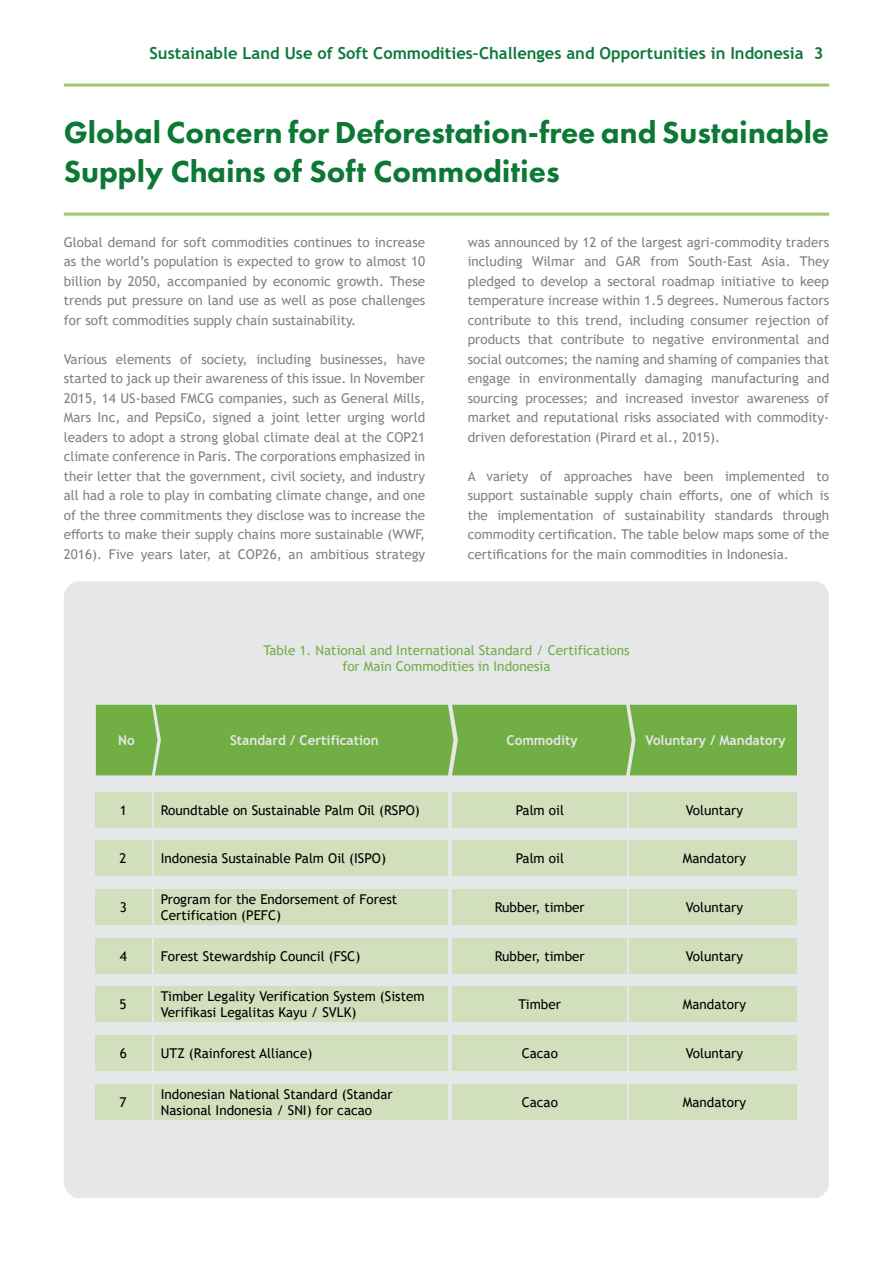
<style>
.page{position:relative;width:893px;height:1263px;background:#fff}
.page>*{position:absolute;margin:0;border:0;box-sizing:border-box;transform-origin:0 0}
.t1{font:800 31.5px/39px "Futura PT";color:#0b7833}
.t2{font:700 16.5px "Trebuchet MS";color:#0f793d}
.t3{font:13.5px/19.5px "Trebuchet MS";color:#808285;text-align:justify}
.t4{font:13.5px/16.2px "Trebuchet MS";color:#000}
.t5{font:13.5px/16.2px "Trebuchet MS";color:#71ae44;text-align:center}
.t6{font:700 13.5px "Trebuchet MS";color:#e6e7e8}
</style>
<div class="page">
<hr style="left:64px;top:213px;width:765px;height:3px;background:#a1c866">
<div style="left:64px;top:581px;width:765px;height:617px;background:#e6e7e8"></div>
<div style="left:96px;top:705px;width:701px;height:70px;background:#71ae44"></div>
<div style="left:96px;top:792px;width:56px;height:36px;background:#d1dfbd"></div>
<div style="left:155px;top:792px;width:293px;height:36px;background:#d1dfbd"></div>
<div style="left:452px;top:792px;width:174px;height:36px;background:#d1dfbd"></div>
<div style="left:630px;top:792px;width:167px;height:36px;background:#d1dfbd"></div>
<div style="left:96px;top:840px;width:56px;height:36px;background:#d1dfbd"></div>
<div style="left:155px;top:840px;width:293px;height:36px;background:#d1dfbd"></div>
<div style="left:452px;top:840px;width:174px;height:36px;background:#d1dfbd"></div>
<div style="left:630px;top:840px;width:167px;height:36px;background:#d1dfbd"></div>
<div style="left:96px;top:889px;width:56px;height:36px;background:#d1dfbd"></div>
<div style="left:155px;top:889px;width:293px;height:36px;background:#d1dfbd"></div>
<div style="left:452px;top:889px;width:174px;height:36px;background:#d1dfbd"></div>
<div style="left:630px;top:889px;width:167px;height:36px;background:#d1dfbd"></div>
<div style="left:96px;top:938px;width:56px;height:36px;background:#d1dfbd"></div>
<div style="left:155px;top:938px;width:293px;height:36px;background:#d1dfbd"></div>
<div style="left:452px;top:938px;width:174px;height:36px;background:#d1dfbd"></div>
<div style="left:630px;top:938px;width:167px;height:36px;background:#d1dfbd"></div>
<div style="left:96px;top:986px;width:56px;height:36px;background:#d1dfbd"></div>
<div style="left:155px;top:986px;width:293px;height:36px;background:#d1dfbd"></div>
<div style="left:452px;top:986px;width:174px;height:36px;background:#d1dfbd"></div>
<div style="left:630px;top:986px;width:167px;height:36px;background:#d1dfbd"></div>
<div style="left:96px;top:1035px;width:56px;height:36px;background:#d1dfbd"></div>
<div style="left:155px;top:1035px;width:293px;height:36px;background:#d1dfbd"></div>
<div style="left:452px;top:1035px;width:174px;height:36px;background:#d1dfbd"></div>
<div style="left:630px;top:1035px;width:167px;height:36px;background:#d1dfbd"></div>
<div style="left:96px;top:1084px;width:56px;height:35px;background:#d1dfbd"></div>
<div style="left:155px;top:1084px;width:293px;height:35px;background:#d1dfbd"></div>
<div style="left:452px;top:1084px;width:174px;height:35px;background:#d1dfbd"></div>
<div style="left:630px;top:1084px;width:167px;height:35px;background:#d1dfbd"></div>
<hr style="left:64px;top:84px;width:765px;height:3px;background:#a1c866">
<p class="t2" style="left:149px;top:43px;width:675px">Sustainable Land Use of Soft Commodities–Challenges and Opportunities in Indonesia 3</p>
<h1 class="t1" style="left:64px;top:112px;width:767px">Global Concern for Deforestation-free and Sustainable<br>Supply Chains of Soft Commodities</h1>
<p class="t3" style="left:64px;top:232px;width:363px">Global demand for soft commodities continues to increase as the world’s population is expected to grow to almost 10 billion by 2050, accompanied by economic growth. These trends put pressure on land use as well as pose challenges for soft commodities supply chain sustainability.</p>
<p class="t3" style="left:64px;top:349px;width:363px">Various elements of society, including businesses, have started to jack up their awareness of this issue. In November 2015, 14 US-based FMCG companies, such as General Mills, Mars Inc, and PepsiCo, signed a joint letter urging world leaders to adopt a strong global climate deal at the COP21 climate conference in Paris. The corporations emphasized in their letter that the government, civil society, and industry all had a role to play in combating climate change, and one of the three commitments they disclose was to increase the efforts to make their supply chains more sustainable (WWF, 2016). Five years later, at COP26, an ambitious strategy</p>
<p class="t3" style="left:468px;top:232px;width:363px">was announced by 12 of the largest agri-commodity traders including Wilmar and GAR from South-East Asia. They pledged to develop a sectoral roadmap initiative to keep temperature increase within 1.5 degrees. Numerous factors contribute to this trend, including consumer rejection of products that contribute to negative environmental and social outcomes; the naming and shaming of companies that engage in environmentally damaging manufacturing and sourcing processes; and increased investor awareness of market and reputational risks associated with commodity&shy;driven deforestation (Pirard et al., 2015).</p>
<p class="t3" style="left:468px;top:466px;width:363px">A variety of approaches have been implemented to support sustainable supply chain efforts, one of which is the implementation of sustainability standards through commodity certification. The table below maps some of the certifications for the main commodities in Indonesia.</p>
<p class="t5" style="left:263px;top:641px;width:368px">Table 1. National and International Standard / Certifications for Main Commodities in Indonesia</p>
<p class="t6" style="left:118px;top:732px;width:18px">No</p>
<p class="t6" style="left:230px;top:732px;width:150px">Standard / Certification</p>
<p class="t6" style="left:506px;top:732px;width:73px">Commodity</p>
<p class="t6" style="left:645px;top:732px;width:142px">Voluntary / Mandatory</p>
<p class="t4" style="left:120px;top:802px;width:9px">1</p>
<p class="t4" style="left:161px;top:802px;width:261px">Roundtable on Sustainable Palm Oil (RSPO)</p>
<p class="t4" style="left:516px;top:802px;width:50px">Palm oil</p>
<p class="t4" style="left:686px;top:802px;width:59px">Voluntary</p>
<p class="t4" style="left:120px;top:850px;width:9px">2</p>
<p class="t4" style="left:161px;top:850px;width:227px">Indonesia Sustainable Palm Oil (ISPO)</p>
<p class="t4" style="left:516px;top:850px;width:50px">Palm oil</p>
<p class="t4" style="left:683px;top:850px;width:65px">Mandatory</p>
<p class="t4" style="left:161px;top:891px;width:238px">Program for the Endorsement of Forest<br>Certification (PEFC)</p>
<p class="t4" style="left:120px;top:899px;width:9px">3</p>
<p class="t4" style="left:495px;top:899px;width:92px">Rubber, timber</p>
<p class="t4" style="left:686px;top:899px;width:59px">Voluntary</p>
<p class="t4" style="left:120px;top:948px;width:9px">4</p>
<p class="t4" style="left:161px;top:948px;width:201px">Forest Stewardship Council (FSC)</p>
<p class="t4" style="left:495px;top:948px;width:92px">Rubber, timber</p>
<p class="t4" style="left:686px;top:948px;width:59px">Voluntary</p>
<p class="t4" style="left:161px;top:988px;width:265px">Timber Legality Verification System (Sistem<br>Verifikasi Legalitas Kayu / SVLK)</p>
<p class="t4" style="left:120px;top:996px;width:9px">5</p>
<p class="t4" style="left:519px;top:996px;width:44px">Timber</p>
<p class="t4" style="left:683px;top:996px;width:65px">Mandatory</p>
<p class="t4" style="left:120px;top:1045px;width:9px">6</p>
<p class="t4" style="left:161px;top:1045px;width:153px">UTZ (Rainforest Alliance)</p>
<p class="t4" style="left:522px;top:1045px;width:38px">Cacao</p>
<p class="t4" style="left:686px;top:1045px;width:59px">Voluntary</p>
<p class="t4" style="left:161px;top:1085px;width:233px">Indonesian National Standard (Standar<br>Nasional Indonesia / SNI) for cacao</p>
<p class="t4" style="left:120px;top:1094px;width:9px">7</p>
<p class="t4" style="left:522px;top:1094px;width:38px">Cacao</p>
<p class="t4" style="left:683px;top:1094px;width:65px">Mandatory</p>
</div>
